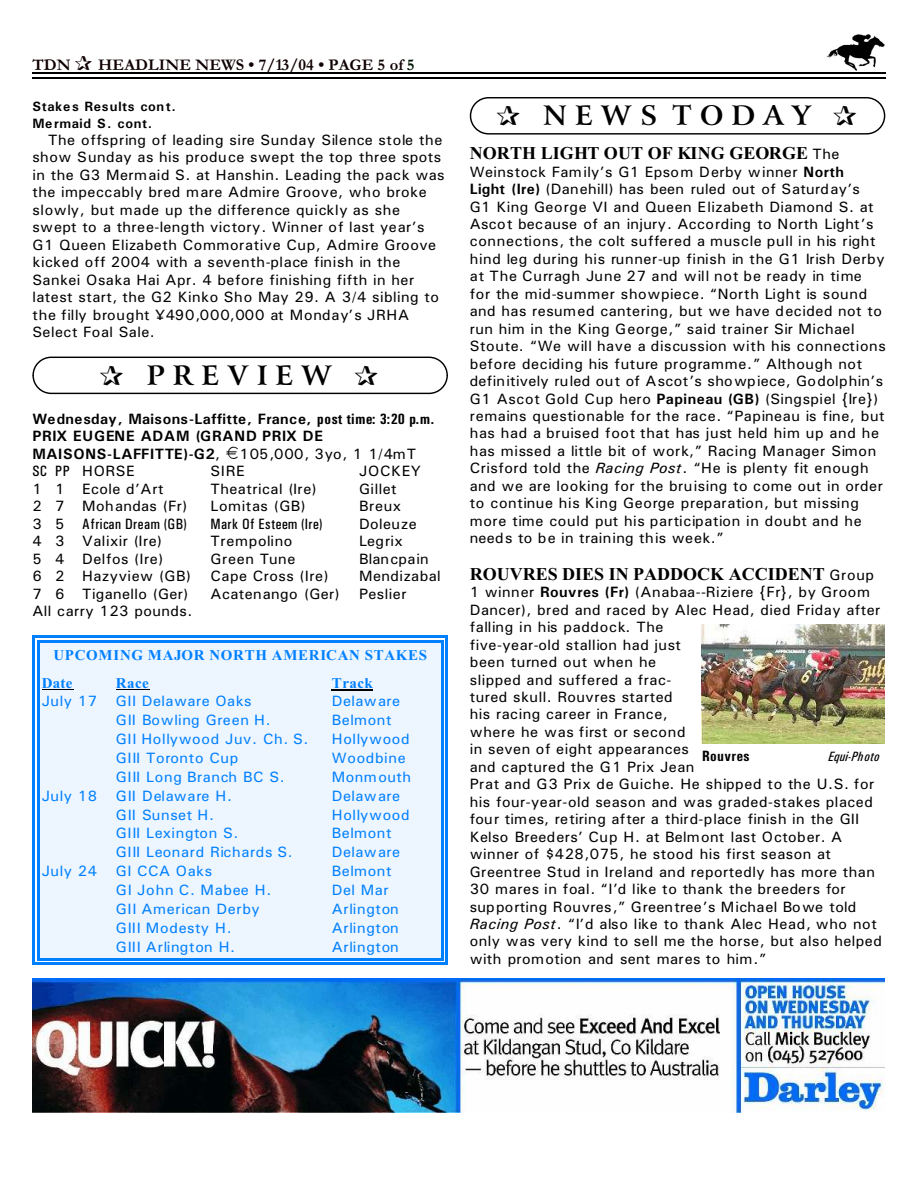
<style>
.page{position:relative;width:918px;height:1188px;background:#fff}
.page>*{position:absolute;margin:0;border:0;box-sizing:border-box;transform-origin:0 0}
.t1{font:700 27px "Arrus BT";letter-spacing:.3em;color:#000}
.t2{font:700 18px "Times New Roman";color:#000}
.t3{font:700 16.5px "Garamond";letter-spacing:.005em;color:#0f0000}
.t4{font:15px/17.4px "Univers";letter-spacing:.03em;color:#000}
.t5{font:15px "Univers";letter-spacing:.04em;color:#0080ff}
.t6{font:700 15px/17.4px "Univers";letter-spacing:.04em;color:#000}
.t7{font:700 15px/27.8px "Times New Roman";letter-spacing:.05em;color:#0080ff}
.t8{font:15px "Univers Condensed";letter-spacing:.025em;color:#000}
.t9{font:15px "Univers";letter-spacing:.01em;color:#000}
.t10{font:700 15px "Univers Condensed";letter-spacing:.025em;color:#000}
.t11{font:700 13.5px/16.4px "Univers";letter-spacing:.045em;color:#000}
.t12{font:italic 13.5px "Univers Condensed";letter-spacing:.015em;color:#000}
.s1{color:#001400}
.s2{font-family:"Univers Condensed"}
.s3{font-weight:400}
.s4{font-family:"Univers"}
.s5{font-family:"Univers";font-weight:400;font-size:15px}
.s6{font-weight:700}
.s7{font-style:italic}
</style>
<div class="page">
<img style="left:826px;top:34px;width:59px;height:36px">
<hr style="left:32px;top:72px;width:853px;height:1px;background:#000">
<hr style="left:32px;top:77px;width:853px;height:2px;background:#000">
<img style="left:32px;top:979px;width:852px;height:133px">
<div style="left:32px;top:357px;width:416px;height:37px;border:1px solid #000;border-radius:18px"></div>
<div style="left:37px;top:640px;width:407px;height:321px;background:#edf5ff"></div>
<hr style="left:42px;top:689px;width:31px;height:1px;background:#000">
<hr style="left:116px;top:689px;width:33px;height:1px;background:#000">
<hr style="left:332px;top:689px;width:41px;height:1px;background:#000">
<hr style="left:37px;top:640px;width:2px;height:320px;background:#0080ff">
<hr style="left:441px;top:640px;width:3px;height:320px;background:#0080ff">
<hr style="left:37px;top:640px;width:407px;height:3px;background:#0080ff">
<hr style="left:37px;top:958px;width:407px;height:3px;background:#0080ff">
<hr style="left:32px;top:636px;width:3px;height:329px;background:#0080ff">
<hr style="left:445px;top:636px;width:3px;height:329px;background:#0080ff">
<hr style="left:32px;top:636px;width:416px;height:2px;background:#0080ff">
<hr style="left:32px;top:962px;width:416px;height:3px;background:#0080ff">
<div style="left:470px;top:97px;width:415px;height:38px;border:1px solid #000;border-radius:18px"></div>
<img style="left:702px;top:625px;width:183px;height:118px">
<p class="t3" style="left:32px;top:59px;width:40px">TDN</p>
<p class="t3" style="left:98px;top:59px;width:318px">HEADLINE NEWS • 7/13/04 • PAGE 5 of <span class="s1">5</span></p>
<p class="t11" style="left:32px;top:100px;width:145px">Stakes Results cont.<br>Mermaid S. cont.</p>
<p class="t4" style="left:32px;top:132px;width:414px;text-indent:16px">The offspring of leading sire Sunday Silence stole the show Sunday as his produce swept the top three spots in the G3 Mermaid S. at Hanshin. Leading the pack was the impeccably bred mare Admire Groove, who broke slowly, but made up the difference quickly as she swept to a three-length victory. Winner of last year’s G1 Queen Elizabeth Commorative Cup, Admire Groove kicked off 2004 with a seventh-place finish in the Sankei Osaka Hai Apr. 4 before finishing fifth in her latest start, the G2 Kinko Sho May 29. A 3/4 sibling to the filly brought ¥490,000,000 at Monday’s JRHA Select Foal Sale.</p>
<h1 class="t1" style="left:147px;top:364px;width:187px">PREVIEW</h1>
<p class="t6" style="left:32px;top:412px;width:403px">Wednesday, Maisons-Laffitte, France, <span class="s2">post time: 3:20 p.m.<br></span>PRIX EUGENE ADAM (GRAND PRIX DE<br>MAISONS-LAFFITTE)-G2<span class="s3">,</span></p>
<p class="t4" style="left:239px;top:446px;width:178px">105,000, 3yo, 1 1/4mT</p>
<p class="t4" style="left:32px;top:464px;width:104px"><span class="s2">SC PP</span> HORSE</p>
<p class="t4" style="left:211px;top:464px;width:35px">SIRE</p>
<p class="t4" style="left:359px;top:464px;width:64px">JOCKEY</p>
<p class="t4" style="left:32px;top:481px;width:133px">1 1 Ecole d’Art</p>
<p class="t4" style="left:211px;top:481px;width:108px">Theatrical (Ire)</p>
<p class="t4" style="left:359px;top:481px;width:39px">Gillet</p>
<p class="t4" style="left:32px;top:499px;width:156px">2 7 Mohandas (Fr)</p>
<p class="t4" style="left:211px;top:499px;width:97px">Lomitas (GB)</p>
<p class="t4" style="left:359px;top:499px;width:44px">Breux</p>
<p class="t8" style="left:32px;top:518px;width:156px"><span class="s4">3 5</span> African Dream (GB)</p>
<p class="t8" style="left:211px;top:518px;width:113px">Mark Of Esteem (Ire)</p>
<p class="t4" style="left:359px;top:516px;width:59px">Doleuze</p>
<p class="t4" style="left:32px;top:534px;width:131px">4 3 Valixir (Ire)</p>
<p class="t4" style="left:211px;top:534px;width:83px">Trempolino</p>
<p class="t4" style="left:359px;top:534px;width:45px">Legrix</p>
<p class="t4" style="left:32px;top:551px;width:133px">5 4 Delfos (Ire)</p>
<p class="t4" style="left:211px;top:551px;width:86px">Green Tune</p>
<p class="t9" style="left:359px;top:553px;width:71px">Blancpain</p>
<p class="t4" style="left:32px;top:569px;width:160px">6 2 Hazyview (GB)</p>
<p class="t4" style="left:211px;top:569px;width:120px">Cape Cross (Ire)</p>
<p class="t4" style="left:359px;top:569px;width:83px">Mendizabal</p>
<p class="t4" style="left:32px;top:586px;width:158px">7 6 Tiganello (Ger)</p>
<p class="t4" style="left:211px;top:586px;width:131px">Acatenango (Ger)</p>
<p class="t4" style="left:359px;top:586px;width:49px">Peslier</p>
<p class="t4" style="left:32px;top:603px;width:162px">All carry 123 pounds.</p>
<p class="t7" style="left:42px;top:643px;width:387px;text-indent:12px">UPCOMING MAJOR NORTH AMERICAN STAKES<br>Date</p>
<p class="t7" style="left:116px;top:670px;width:34px">Race</p>
<p class="t7" style="left:332px;top:670px;width:42px">Track</p>
<p class="t5" style="left:42px;top:696px;width:211px">July 17 GII Delaware Oaks</p>
<p class="t5" style="left:332px;top:696px;width:70px">Delaware</p>
<p class="t5" style="left:116px;top:715px;width:156px">GII Bowling Green H.</p>
<p class="t5" style="left:332px;top:715px;width:61px">Belmont</p>
<p class="t5" style="left:116px;top:734px;width:194px">GII Hollywood Juv. Ch. S.</p>
<p class="t5" style="left:332px;top:734px;width:79px">Hollywood</p>
<p class="t5" style="left:116px;top:753px;width:124px">GIII Toronto Cup</p>
<p class="t5" style="left:332px;top:753px;width:75px">Woodbine</p>
<p class="t5" style="left:116px;top:771px;width:170px">GIII Long Branch BC S.</p>
<p class="t5" style="left:332px;top:771px;width:81px">Monmouth</p>
<p class="t5" style="left:42px;top:790px;width:192px">July 18 GII Delaware H.</p>
<p class="t5" style="left:332px;top:790px;width:70px">Delaware</p>
<p class="t5" style="left:116px;top:809px;width:100px">GII Sunset H.</p>
<p class="t5" style="left:332px;top:809px;width:79px">Hollywood</p>
<p class="t5" style="left:116px;top:828px;width:124px">GIII Lexington S.</p>
<p class="t5" style="left:332px;top:828px;width:61px">Belmont</p>
<p class="t5" style="left:116px;top:847px;width:178px">GIII Leonard Richards S.</p>
<p class="t5" style="left:332px;top:847px;width:70px">Delaware</p>
<p class="t5" style="left:42px;top:866px;width:172px">July 24 GI CCA Oaks</p>
<p class="t5" style="left:332px;top:866px;width:61px">Belmont</p>
<p class="t5" style="left:116px;top:885px;width:157px">GI John C. Mabee H.</p>
<p class="t5" style="left:332px;top:885px;width:58px">Del Mar</p>
<p class="t5" style="left:116px;top:904px;width:145px">GII American Derby</p>
<p class="t5" style="left:332px;top:904px;width:68px">Arlington</p>
<p class="t5" style="left:116px;top:923px;width:117px">GIII Modesty H.</p>
<p class="t5" style="left:332px;top:923px;width:68px">Arlington</p>
<p class="t5" style="left:116px;top:942px;width:121px">GIII Arlington H.</p>
<p class="t5" style="left:332px;top:942px;width:68px">Arlington</p>
<h1 class="t1" style="left:543px;top:105px;width:269px">NEWS TODAY</h1>
<p class="t2" style="left:470px;top:147px;width:371px">NORTH LIGHT OUT OF KING GEORGE <span class="s5">The</span></p>
<p class="t4" style="left:470px;top:164px;width:418px">Weinstock Family’s G1 Epsom Derby winner <span class="s6">North<br>Light (Ire)</span> (Danehill) has been ruled out of Saturday’s<br>G1 King George VI and Queen Elizabeth Diamond S. at Ascot because of an injury. According to North Light’s connections, the colt suffered a muscle pull in his right hind leg during his runner-up finish in the G1 Irish Derby at The Curragh June 27 and will not be ready in time for the mid-summer showpiece. “North Light is sound and has resumed cantering, but we have decided not to run him in the King George,” said trainer Sir Michael Stoute. “We will have a discussion with his connections before deciding his future programme.” Although not definitively ruled out of Ascot’s showpiece, Godolphin’s G1 Ascot Gold Cup hero <span class="s6">Papineau (GB)</span> (Singspiel {Ire}) remains questionable for the race. “Papineau is fine, but has had a bruised foot that has just held him up and he has missed a little bit of work,” Racing Manager Simon Crisford told the <span class="s7">Racing Post</span>. “He is plenty fit enough and we are looking for the bruising to come out in order to continue his King George preparation, but missing more time could put his participation in doubt and he needs to be in training this week.”</p>
<p class="t2" style="left:470px;top:568px;width:406px">ROUVRES DIES IN PADDOCK ACCIDENT <span class="s5">Group</span></p>
<p class="t4" style="left:470px;top:585px;width:414px">1 winner <span class="s6">Rouvres (Fr)</span> (Anabaa--Riziere {Fr}, by Groom Dancer), bred and raced by Alec Head, died Friday after falling in his paddock. The<br>five-year-old stallion had just<br>been turned out when he<br>slipped and suffered a frac-<br>tured skull. Rouvres started<br>his racing career in France,<br>where he was first or second<br>in seven of eight appearances<br>and captured the G1 Prix Jean<br>Prat and G3 Prix de Guiche. He shipped to the U.S. for his four-year-old season and was graded-stakes placed four times, retiring after a third-place finish in the GII Kelso Breeders’ Cup H. at Belmont last October. A winner of $428,075, he stood his first season at Greentree Stud in Ireland and reportedly has more than 30 mares in foal. “I’d like to thank the breeders for supporting Rouvres,” Greentree’s Michael Bowe told <span class="s7">Racing Post</span>. “I’d also like to thank Alec Head, who not only was very kind to sell me the horse, but also helped with promotion and sent mares to him.”</p>
<p class="t10" style="left:702px;top:750px;width:49px">Rouvres</p>
<p class="t12" style="left:828px;top:751px;width:53px">Equi-Photo</p>
</div>
